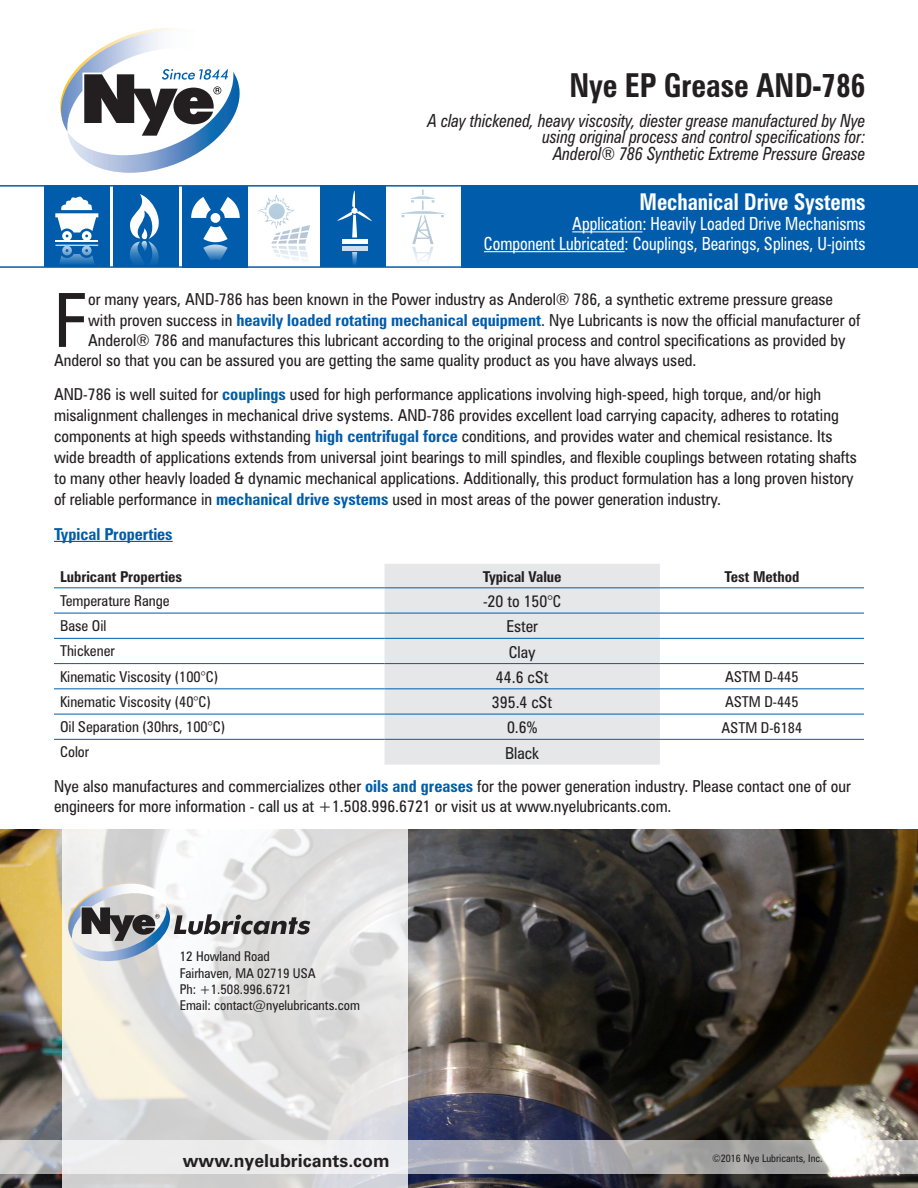
<style>
.page{position:relative;width:918px;height:1188px;background:#fff}
.page>*{position:absolute;margin:0;border:0;box-sizing:border-box;transform-origin:0 0}
.t1{font:condensed 74.85px "Zurich BT";color:#231f20}
.t2{font:700 condensed 33px "Zurich BT";color:#231f20;scale:.91 1}
.t3{font:700 condensed 23.1px "Zurich BT";color:#fff;scale:.91 1}
.t4{font:italic condensed 18.15px/16.5px "Zurich BT";color:#231f20;text-align:right;scale:.91 1}
.t5{font:condensed 18.15px "Zurich BT";color:#fff;scale:.91 1}
.t6{font:700 18px "Zurich BT";color:#231f20}
.t7{font:condensed 16.5px/21px "Zurich BT";color:#231f20}
.t8{font:700 condensed 16.5px "Zurich BT";color:#015dab}
.t9{font:condensed 15px "Zurich BT";color:#231f20}
.t10{font:700 condensed 15px "Zurich BT";color:#231f20}
.t11{font:condensed 13.5px "Zurich BT";color:#231f20}
.t12{font:condensed 10.5px "Zurich BT";color:#231f20}
.s1{font-weight:700;color:#015dab}
</style>
<div class="page">
<hr style="left:54px;top:541px;width:119px;height:1px;background:#015dab">
<div style="left:384px;top:564px;width:276px;height:201px;background:#e6e7e9"></div>
<hr style="left:54px;top:587px;width:330px;height:1px;background:#015dab">
<hr style="left:384px;top:587px;width:276px;height:1px;background:#015dab">
<hr style="left:660px;top:587px;width:204px;height:1px;background:#015dab">
<hr style="left:54px;top:613px;width:330px;height:1px;background:#015dab">
<hr style="left:384px;top:613px;width:276px;height:1px;background:#015dab">
<hr style="left:660px;top:613px;width:204px;height:1px;background:#015dab">
<hr style="left:54px;top:638px;width:330px;height:1px;background:#015dab">
<hr style="left:384px;top:638px;width:276px;height:1px;background:#015dab">
<hr style="left:660px;top:638px;width:204px;height:1px;background:#015dab">
<hr style="left:54px;top:663px;width:330px;height:1px;background:#015dab">
<hr style="left:384px;top:663px;width:276px;height:1px;background:#015dab">
<hr style="left:660px;top:663px;width:204px;height:1px;background:#015dab">
<hr style="left:54px;top:688px;width:330px;height:1px;background:#015dab">
<hr style="left:384px;top:688px;width:276px;height:1px;background:#015dab">
<hr style="left:660px;top:688px;width:204px;height:1px;background:#015dab">
<hr style="left:54px;top:714px;width:330px;height:1px;background:#015dab">
<hr style="left:384px;top:714px;width:276px;height:1px;background:#015dab">
<hr style="left:660px;top:714px;width:204px;height:1px;background:#015dab">
<hr style="left:54px;top:739px;width:330px;height:1px;background:#015dab">
<hr style="left:384px;top:739px;width:276px;height:1px;background:#015dab">
<hr style="left:660px;top:739px;width:204px;height:1px;background:#015dab">
<div style="left:461px;top:185px;width:457px;height:83px;background:#015dab"></div>
<hr style="left:572px;top:231px;width:70px;height:1px;background:#fff">
<hr style="left:484px;top:251px;width:141px;height:1px;background:#fff">
<svg style="left:0;top:185px;width:461px;height:83px"></svg>
<img style="left:0;top:829px;width:918px;height:359px">
<svg style="left:0;top:1140px;width:918px;height:33px;background:#b6b7bb"></svg>
<svg style="left:62px;top:829px;width:345px;height:359px"></svg>
<svg style="left:60px;top:31px;width:180px;height:142px"></svg>
<svg style="left:63px;top:882px;width:247px;height:84px"></svg>
<p class="t2" style="left:569px;top:65px;width:327px">Nye EP Grease AND-786</p>
<p class="t4" style="left:428px;top:112px;width:483px">A clay thickened, heavy viscosity, diester grease manufactured by Nye using original process and control specifications for:</p>
<p class="t4" style="left:553px;top:145px;width:345px">Anderol® 786 Synthetic Extreme Pressure Grease</p>
<p class="t3" style="left:639px;top:188px;width:250px">Mechanical Drive Systems</p>
<p class="t5" style="left:572px;top:213px;width:324px">Application: Heavily Loaded Drive Mechanisms</p>
<p class="t5" style="left:484px;top:232px;width:421px">Component Lubricated: Couplings, Bearings, Splines, U-joints</p>
<p class="t1" style="left:54px;top:275px;width:36px">F</p>
<p class="t7" style="left:88px;top:288px;width:746px">or many years, AND-786 has been known in the Power industry as Anderol® 786, a synthetic extreme pressure grease</p>
<p class="t7" style="left:88px;top:309px;width:774px">with proven success in <span class="s1">heavily loaded rotating mechanical equipment</span>. Nye Lubricants is now the official manufacturer of</p>
<p class="t7" style="left:88px;top:329px;width:759px">Anderol® 786 and manufactures this lubricant according to the original process and control specifications as provided by</p>
<p class="t7" style="left:54px;top:349px;width:644px">Anderol so that you can be assured you are getting the same quality product as you have always used.</p>
<p class="t7" style="left:54px;top:384px;width:804px">AND-786 is well suited for <span class="s1">couplings</span> used for high performance applications involving high-speed, high torque, and/or high misalignment challenges in mechanical drive systems. AND-786 provides excellent load carrying capacity, adheres to rotating components at high speeds withstanding <span class="s1">high centrifugal force</span> conditions, and provides water and chemical resistance. Its wide breadth of applications extends from universal joint bearings to mill spindles, and flexible couplings between rotating shafts to many other heavly loaded &amp; dynamic mechanical applications. Additionally, this product formulation has a long proven history of reliable performance in <span class="s1">mechanical drive systems</span> used in most areas of the power generation industry.</p>
<p class="t8" style="left:54px;top:524px;width:120px">Typical Properties</p>
<p class="t10" style="left:60px;top:567px;width:124px">Lubricant Properties</p>
<p class="t10" style="left:483px;top:567px;width:80px">Typical Value</p>
<p class="t10" style="left:724px;top:567px;width:77px">Test Method</p>
<p class="t9" style="left:60px;top:591px;width:111px">Temperature Range</p>
<p class="t7" style="left:483px;top:591px;width:80px">-20 to 150°C</p>
<p class="t9" style="left:60px;top:617px;width:48px">Base Oil</p>
<p class="t7" style="left:506px;top:616px;width:33px">Ester</p>
<p class="t9" style="left:60px;top:642px;width:56px">Thickener</p>
<p class="t7" style="left:509px;top:641px;width:28px">Clay</p>
<p class="t9" style="left:60px;top:667px;width:160px">Kinematic Viscosity (100°C)</p>
<p class="t7" style="left:496px;top:666px;width:54px">44.6 cSt</p>
<p class="t9" style="left:725px;top:668px;width:75px">ASTM D-445</p>
<p class="t9" style="left:60px;top:692px;width:152px">Kinematic Viscosity (40°C)</p>
<p class="t7" style="left:492px;top:692px;width:62px">395.4 cSt</p>
<p class="t9" style="left:725px;top:693px;width:75px">ASTM D-445</p>
<p class="t9" style="left:60px;top:718px;width:167px">Oil Separation (30hrs, 100°C)</p>
<p class="t7" style="left:507px;top:717px;width:32px">0.6%</p>
<p class="t9" style="left:722px;top:718px;width:82px">ASTM D-6184</p>
<p class="t9" style="left:60px;top:743px;width:31px">Color</p>
<p class="t7" style="left:505px;top:742px;width:36px">Black</p>
<p class="t7" style="left:54px;top:776px;width:798px;line-height:19.8px">Nye also manufactures and commercializes other <span class="s1">oils and greases</span> for the power generation industry. Please contact one of our engineers for more information - call us at +1.508.996.6721 or visit us at www.nyelubricants.com.</p>
<p class="t11" style="left:180px;top:948px;width:92px">12 Howland Road</p>
<p class="t11" style="left:180px;top:965px;width:137px">Fairhaven, MA 02719 USA</p>
<p class="t11" style="left:180px;top:981px;width:113px">Ph: +1.508.996.6721</p>
<p class="t11" style="left:180px;top:997px;width:182px">Email: contact@nyelubricants.com</p>
<p class="t6" style="left:183px;top:1150px;width:208px">www.nyelubricants.com</p>
<p class="t12" style="left:712px;top:1152px;width:112px">©2016 Nye Lubricants, Inc.</p>
</div>
